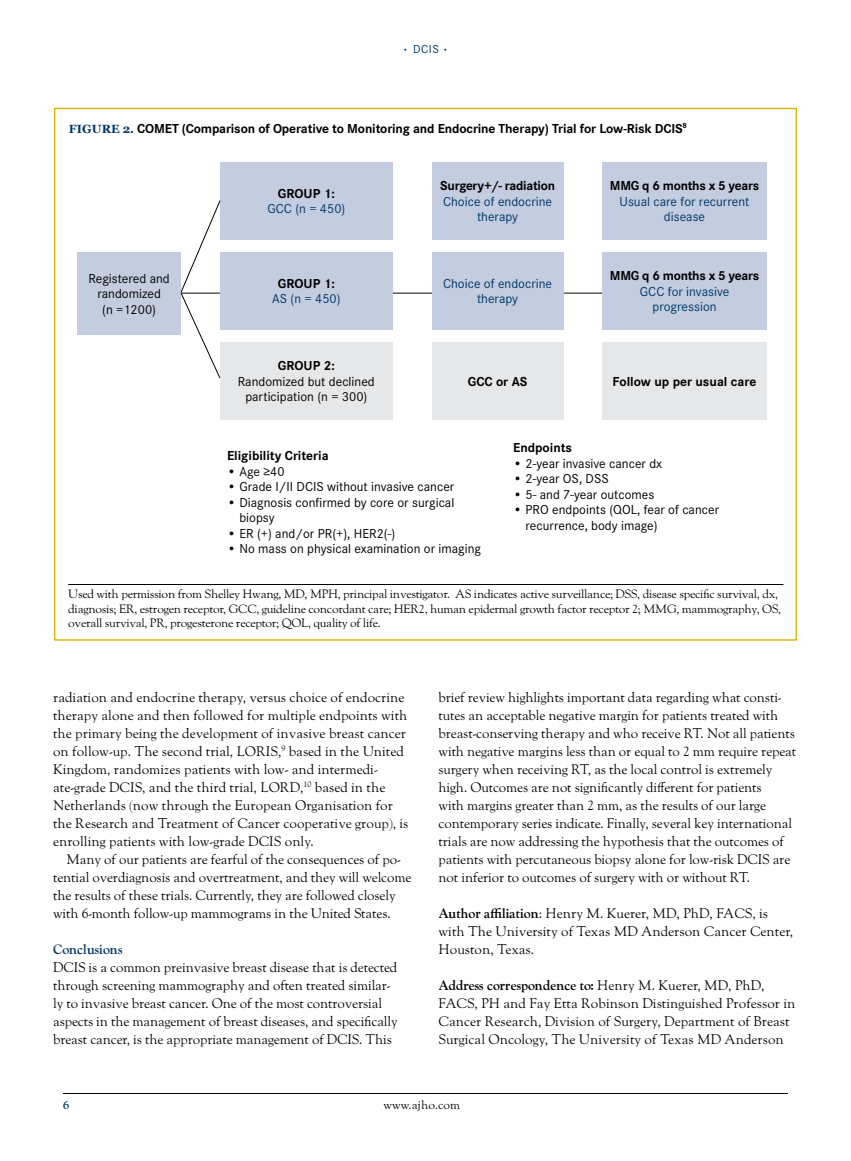
<style>
.page{position:relative;width:851px;height:1161px;background:#fff}
.page>*{position:absolute;margin:0;border:0;box-sizing:border-box;transform-origin:0 0}
.t1{font:13.8px/18px "LTC Goudy Oldstyle Pro";letter-spacing:-.01em;color:#000}
.t2{font:700 13.8px "LTC Goudy Oldstyle Pro";color:#003768}
.t3{font:13.5px/15.6px "Corporate S";color:#000;text-align:center}
.t4{font:700 13.5px "Corporate S";letter-spacing:-.01em;color:#000}
.t5{font:13.5px/15.5px "Corporate S";color:#003768;text-align:center}
.t6{font:12px/14.4px "LTC Goudy Oldstyle Pro";letter-spacing:-.025em;color:#000}
.t7{font:12px "LTC Goudy Oldstyle Pro";color:#000}
.t8{font:12px "Corporate S";color:#003768}
.t9{font:700 12px "LTC Goudy Oldstyle Pro";color:#003768}
.s1{font-family:"Effectra";font-weight:800}
.s2{font-family:"Georgia";font-size:11.85px;color:#003768}
.s3{font-weight:700}
</style>
<div class="page">
<hr style="left:63px;top:1093px;width:725px;height:1px;background:#000">
<hr style="left:68px;top:584px;width:715px;height:1px;background:#000">
<div style="left:220px;top:162px;width:173px;height:77px;background:#c3cddf"></div>
<div style="left:431px;top:162px;width:132px;height:77px;background:#c3cddf"></div>
<div style="left:602px;top:162px;width:164px;height:77px;background:#c3cddf"></div>
<div style="left:431px;top:342px;width:132px;height:77px;background:#e6e7e8"></div>
<div style="left:602px;top:342px;width:164px;height:77px;background:#e6e7e8"></div>
<div style="left:220px;top:342px;width:173px;height:77px;background:#e6e7e8"></div>
<hr style="left:181px;top:293px;width:585px;height:1px;background:#000">
<div style="left:602px;top:252px;width:164px;height:77px;background:#c3cddf"></div>
<div style="left:431px;top:252px;width:132px;height:77px;background:#c3cddf"></div>
<div style="left:220px;top:252px;width:173px;height:77px;background:#c3cddf"></div>
<svg style="left:180px;top:200px;width:40px;height:178px"></svg>
<div style="left:77px;top:252px;width:104px;height:82px;background:#c3cddf"></div>
<p class="t8" style="left:403px;top:42px;width:45px"><span class="s1">·</span> DCIS <span class="s1">·</span></p>
<p class="t4" style="left:69px;top:121px;width:619px"><span class="s2">FIGURE 2.</span> COMET (Comparison of Operative to Monitoring and Endocrine Therapy) Trial for Low-Risk DCIS<sup>8</sup></p>
<p class="t3" style="left:88px;top:270px;width:83px">Registered and randomized<br>(n =1200)</p>
<p class="t4" style="left:278px;top:186px;width:58px">GROUP 1:</p>
<p class="t5" style="left:267px;top:201px;width:79px">GCC (n = 450)</p>
<p class="t4" style="left:278px;top:276px;width:58px">GROUP 1:</p>
<p class="t5" style="left:272px;top:291px;width:70px">AS (n = 450)</p>
<p class="t4" style="left:278px;top:358px;width:58px">GROUP 2:</p>
<p class="t3" style="left:238px;top:373px;width:138px">Randomized but declined participation (n = 300)</p>
<p class="t4" style="left:440px;top:178px;width:116px">Surgery+/- radiation</p>
<p class="t5" style="left:443px;top:194px;width:111px">Choice of endocrine therapy</p>
<p class="t5" style="left:443px;top:276px;width:111px">Choice of endocrine therapy</p>
<p class="t4" style="left:610px;top:178px;width:151px">MMG q 6 months x 5 years</p>
<p class="t5" style="left:619px;top:194px;width:131px">Usual care for recurrent disease</p>
<p class="t4" style="left:610px;top:268px;width:151px">MMG q 6 months x 5 years</p>
<p class="t5" style="left:640px;top:284px;width:91px">GCC for invasive progression</p>
<p class="t4" style="left:468px;top:373px;width:61px">GCC or AS</p>
<p class="t4" style="left:612px;top:373px;width:145px">Follow up per usual care</p>
<p class="t4" style="left:227px;top:448px;width:103px">Eligibility Criteria</p>
<p class="t3" style="left:227px;top:463px;width:59px">• Age ≥40</p>
<p class="t3" style="left:227px;top:479px;width:229px">• Grade I/II DCIS without invasive cancer</p>
<p class="t3" style="left:239px;top:494px;width:216px;text-align:left;text-indent:-12px">• Diagnosis confirmed by core or surgical biopsy</p>
<p class="t3" style="left:227px;top:525px;width:170px">• ER (+) and/or PR(+), HER2(-)</p>
<p class="t3" style="left:227px;top:541px;width:255px">• No mass on physical examination or imaging</p>
<p class="t4" style="left:513px;top:440px;width:60px">Endpoints</p>
<p class="t3" style="left:513px;top:456px;width:151px">• 2-year invasive cancer dx</p>
<p class="t3" style="left:513px;top:471px;width:97px">• 2-year OS, DSS</p>
<p class="t3" style="left:513px;top:487px;width:143px">• 5- and 7-year outcomes</p>
<p class="t3" style="left:525px;top:502px;width:195px;text-align:left;text-indent:-12px">• PRO endpoints (QOL, fear of cancer recurrence, body image)</p>
<p class="t6" style="left:68px;top:588px;width:714px">Used with permission from Shelley Hwang, MD, MPH, principal investigator. AS indicates active surveillance; DSS, disease specific survival, dx, diagnosis; ER, estrogen receptor, GCC, guideline concordant care; HER2, human epidermal growth factor receptor 2; MMG, mammography, OS, overall survival, PR, progesterone receptor; QOL, quality of life.</p>
<p class="t1" style="left:53px;top:689px;width:357px">radiation and endocrine therapy, versus choice of endocrine therapy alone and then followed for multiple endpoints with the primary being the development of invasive breast cancer on follow-up. The second trial, LORIS,<sup>9</sup> based in the United Kingdom, randomizes patients with low- and intermedi&shy;ate-grade DCIS, and the third trial, LORD,<sup>10</sup> based in the Netherlands (now through the European Organisation for the Research and Treatment of Cancer cooperative group), is enrolling patients with low-grade DCIS only.</p>
<p class="t1" style="left:53px;top:851px;width:360px;text-indent:14px">Many of our patients are fearful of the consequences of po&shy;tential overdiagnosis and overtreatment, and they will welcome the results of these trials. Currently, they are followed closely with 6-month follow-up mammograms in the United States.</p>
<p class="t2" style="left:53px;top:942px;width:71px">Conclusions</p>
<p class="t1" style="left:53px;top:959px;width:346px">DCIS is a common preinvasive breast disease that is detected through screening mammography and often treated similar&shy;ly to invasive breast cancer. One of the most controversial aspects in the management of breast diseases, and specifically breast cancer, is the appropriate management of DCIS. This</p>
<p class="t1" style="left:438px;top:689px;width:359px">brief review highlights important data regarding what consti&shy;tutes an acceptable negative margin for patients treated with breast-conserving therapy and who receive RT. Not all patients with negative margins less than or equal to 2 mm require repeat surgery when receiving RT, as the local control is extremely high. Outcomes are not significantly different for patients<br>with margins greater than 2 mm, as the results of our large contemporary series indicate. Finally, several key international trials are now addressing the hypothesis that the outcomes of patients with percutaneous biopsy alone for low-risk DCIS are not inferior to outcomes of surgery with or without RT.</p>
<p class="t1" style="left:438px;top:905px;width:356px"><span class="s3">Author affiliation</span>: Henry M. Kuerer, MD, PhD, FACS, is with The University of Texas MD Anderson Cancer Center,<br>Houston, Texas.</p>
<p class="t1" style="left:438px;top:977px;width:358px"><span class="s3">Address correspondence to:</span> Henry M. Kuerer, MD, PhD, FACS, PH and Fay Etta Robinson Distinguished Professor in Cancer Research, Division of Surgery, Department of Breast Surgical Oncology, The University of Texas MD Anderson</p>
<p class="t9" style="left:63px;top:1099px;width:8px">6</p>
<p class="t7" style="left:383px;top:1099px;width:78px">www.ajho.com</p>
</div>
